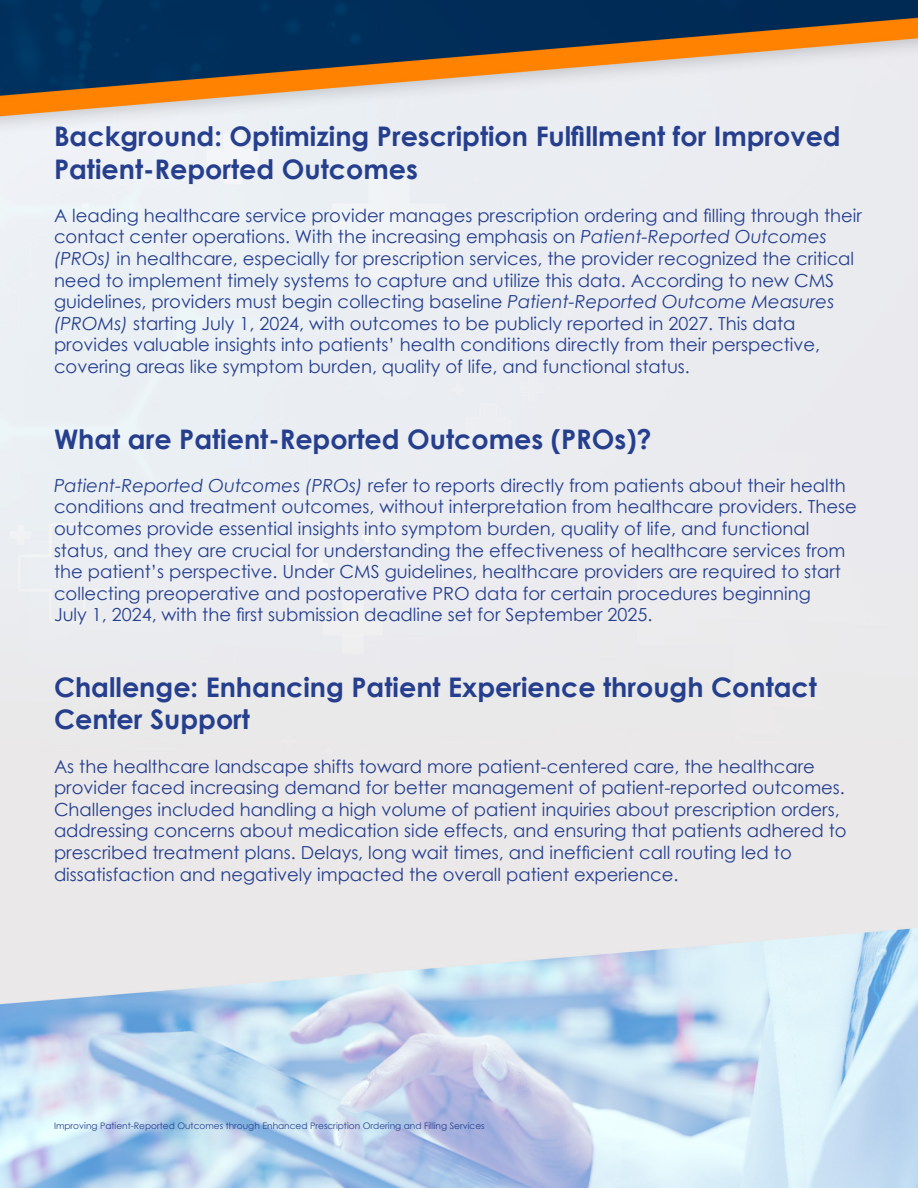
<style>
.page{position:relative;width:918px;height:1188px;background:#fff}
.page>*{position:absolute;margin:0;border:0;box-sizing:border-box;transform-origin:0 0}
.t1{font:700 27px/32.4px "Century Gothic";color:#253f8e}
.t2{font:18px/21.6px "Century Gothic";color:#253f8e}
.t3{font:9px "Century Gothic";color:#253f8e}
.s1{font-style:italic}
</style>
<div class="page">
<img style="left:0;top:0;width:918px;height:1188px">
<p class="t1" style="left:54px;top:119px;width:788px">Background: Optimizing Prescription Fulfillment for Improved<br>Patient-Reported Outcomes</p>
<p class="t2" style="left:54px;top:204px;width:809px">A leading healthcare service provider manages prescription ordering and filling through their contact center operations. With the increasing emphasis on <span class="s1">Patient-Reported Outcomes (PROs)</span> in healthcare, especially for prescription services, the provider recognized the critical need to implement timely systems to capture and utilize this data. According to new CMS guidelines, providers must begin collecting baseline <span class="s1">Patient-Reported Outcome Measures (PROMs)</span> starting July 1, 2024, with outcomes to be publicly reported in 2027. This data</p>
<p class="t2" style="left:54px;top:334px;width:768px">provides valuable insights into patients’ health conditions directly from their perspective, covering areas like symptom burden, quality of life, and functional status.</p>
<p class="t1" style="left:54px;top:421px;width:599px">What are Patient-Reported Outcomes (PROs)?</p>
<p class="t2" style="left:54px;top:474px;width:804px"><span class="s1">Patient-Reported Outcomes (PROs)</span> refer to reports directly from patients about their health conditions and treatment outcomes, without interpretation from healthcare providers. These outcomes provide essential insights into symptom burden, quality of life, and functional</p>
<p class="t2" style="left:54px;top:539px;width:793px">status, and they are crucial for understanding the effectiveness of healthcare services from the patient’s perspective. Under CMS guidelines, healthcare providers are required to start collecting preoperative and postoperative PRO data for certain procedures beginning</p>
<p class="t2" style="left:54px;top:604px;width:600px">July 1, 2024, with the first submission deadline set for September 2025.</p>
<p class="t1" style="left:54px;top:670px;width:765px">Challenge: Enhancing Patient Experience through Contact<br>Center Support</p>
<p class="t2" style="left:54px;top:755px;width:762px">As the healthcare landscape shifts toward more patient-centered care, the healthcare</p>
<p class="t2" style="left:54px;top:777px;width:794px">provider faced increasing demand for better management of patient-reported outcomes.<br>Challenges included handling a high volume of patient inquiries about prescription orders, addressing concerns about medication side effects, and ensuring that patients adhered to prescribed treatment plans. Delays, long wait times, and inefficient call routing led to</p>
<p class="t2" style="left:54px;top:863px;width:626px">dissatisfaction and negatively impacted the overall patient experience.</p>
<p class="t3" style="left:54px;top:1119px;width:432px">Improving Patient-Reported Outcomes through Enhanced Prescription Ordering and Filling Services</p>
</div>
